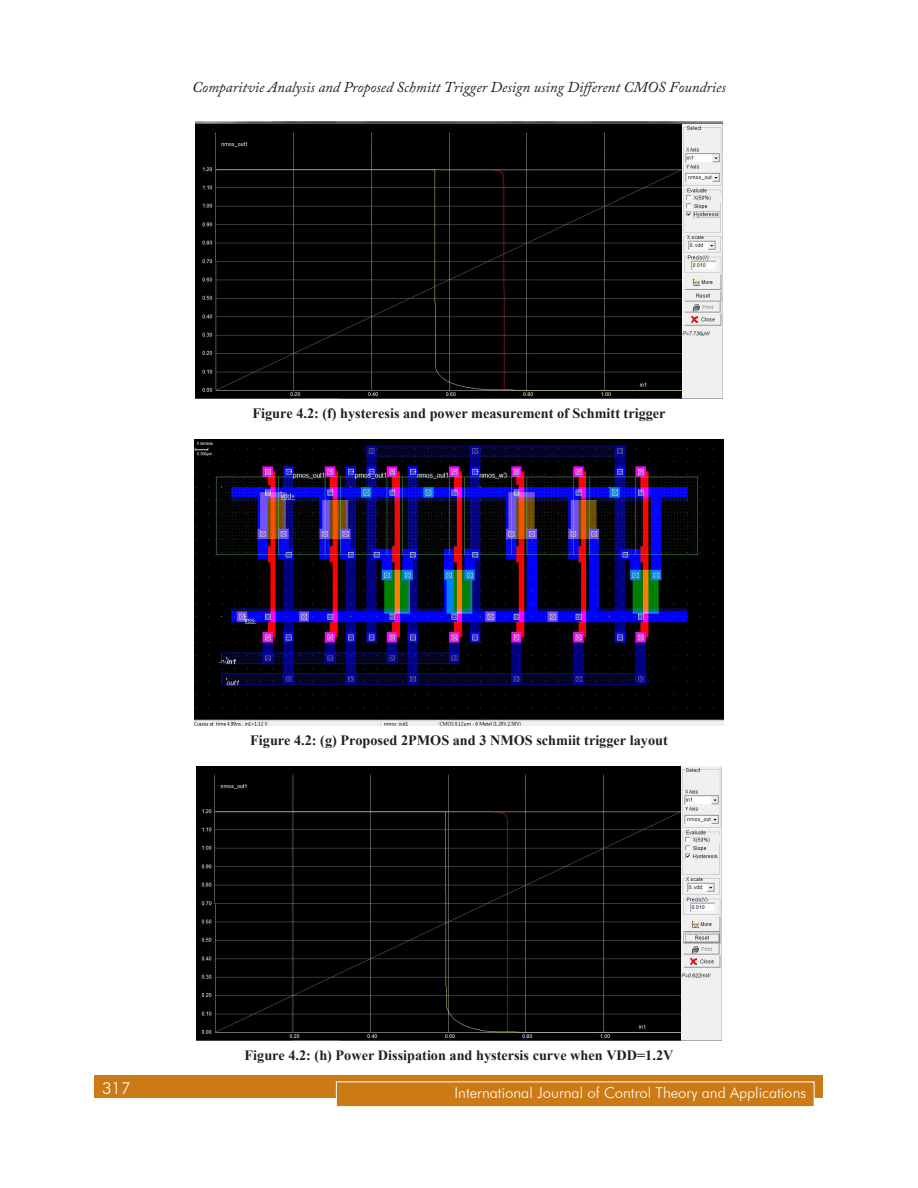
<style>
.page{position:relative;width:918px;height:1188px;background:#fff}
.page>*{position:absolute;margin:0;border:0;box-sizing:border-box;transform-origin:0 0}
.t1{font:300 16.5px "Futura BT";color:#fff}
.t2{font:italic 15px "Adobe Caslon Pro";color:#231f20}
.t3{font:300 15px "Futura BT";color:#fff}
.t4{font:700 14.25px "Times New Roman";color:#231f20}
</style>
<div class="page">
<div style="left:94px;top:1076px;width:730px;height:22px;background:#cb7a16"></div>
<div style="left:336px;top:1082px;width:478px;height:25px;background:#cb7a16"></div>
<div style="left:336px;top:1082px;width:478px;height:25px;border:1px solid #fff"></div>
<img style="left:195px;top:122px;width:528px;height:276px">
<img style="left:195px;top:439px;width:528px;height:286px">
<img style="left:196px;top:766px;width:526px;height:274px">
<p class="t2" style="left:192px;top:78px;width:535px">Comparitvie Analysis and Proposed Schmitt Trigger Design using Different CMOS Foundries</p>
<p class="t4" style="left:252px;top:404px;width:415px">Figure 4.2: (f) hysteresis and power measurement of Schmitt trigger</p>
<p class="t4" style="left:250px;top:731px;width:419px">Figure 4.2: (g) Proposed 2PMOS and 3 NMOS schmiit trigger layout</p>
<p class="t4" style="left:245px;top:1046px;width:430px">Figure 4.2: (h) Power Dissipation and hystersis curve when VDD=1.2V</p>
<p class="t1" style="left:102px;top:1078px;width:30px">317</p>
<p class="t3" style="left:455px;top:1084px;width:353px">International Journal of Control Theory and Applications</p>
</div>
